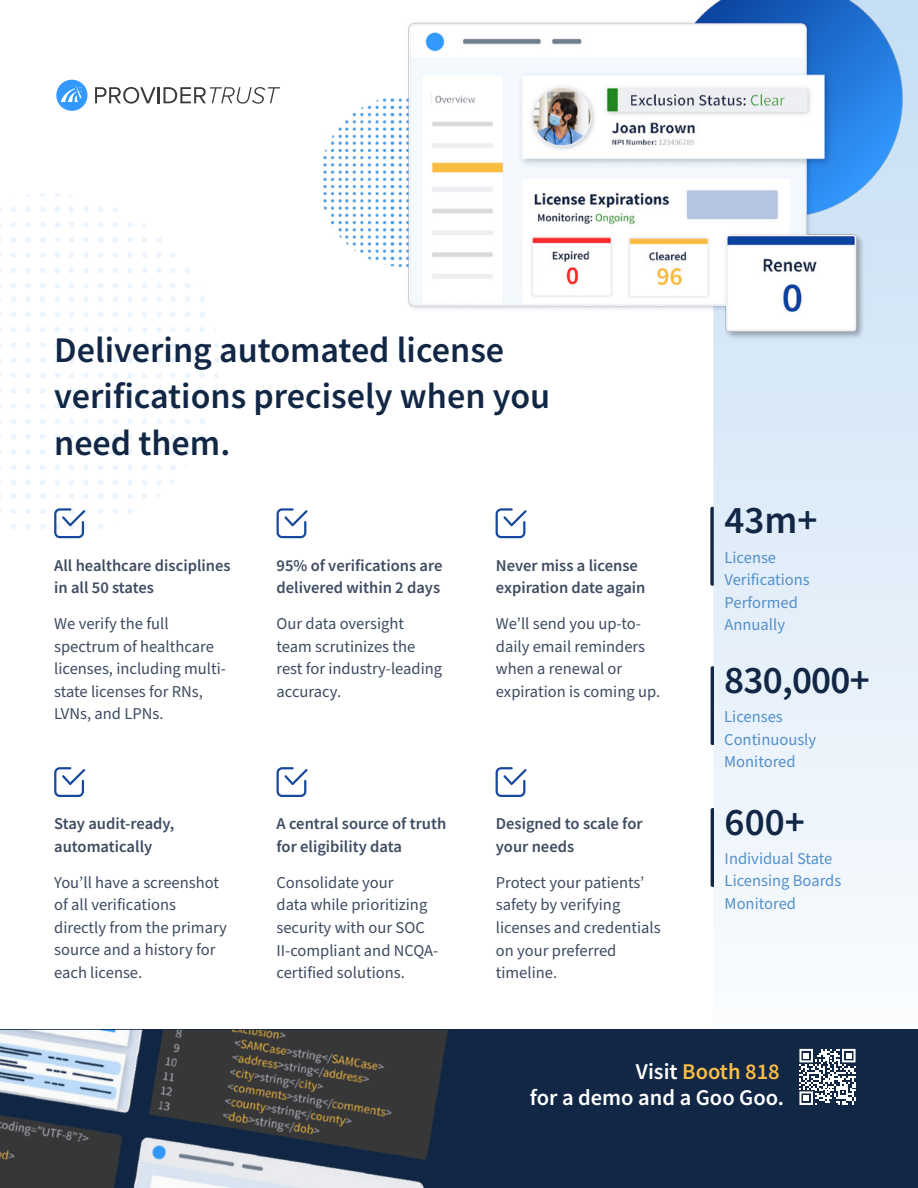
<style>
.page{position:relative;width:918px;height:1188px;background:#fff}
.page>*{position:absolute;margin:0;border:0;box-sizing:border-box;transform-origin:0 0}
.t1{font:600 39.15px "Source Sans Pro";letter-spacing:-.01em;color:#112745}
.t2{font:600 36px/46.7px "Source Sans Pro";color:#112745}
.t3{font:600 22.5px/25.5px "Source Sans Pro";color:#fff;text-align:right}
.t4{font:16.5px/22.5px "Source Sans Pro";color:#3e4b61}
.t5{font:600 16.5px/22.5px "Source Sans Pro";color:#3e4b61}
.t6{font:16.5px/22.5px "Source Sans Pro";color:#5490cc}
.s1{color:#fabc44}
</style>
<div class="page">
<svg style="left:713px;top:354px;width:205px;height:676px"></svg>
<div style="left:0;top:1030px;width:918px;height:158px;background:#112745"></div>
<svg style="left:799px;top:1049px;width:57px;height:56px"></svg>
<div style="left:56px;top:80px;width:31px;height:31px;background:#39f;border-radius:50%"></div>
<svg style="left:61px;top:85px;width:21px;height:17px"></svg>
<svg style="left:95px;top:87px;width:178px;height:17px"></svg>
<svg style="left:710px;top:507px;width:4px;height:79px"></svg>
<svg style="left:711px;top:666px;width:3px;height:79px"></svg>
<svg style="left:711px;top:808px;width:3px;height:79px"></svg>
<img style="left:273px;top:0;width:645px;height:354px">
<img style="left:0;top:1030px;width:448px;height:158px">
<svg style="left:496px;top:508px;width:31px;height:30px"></svg>
<svg style="left:496px;top:767px;width:31px;height:30px"></svg>
<svg style="left:277px;top:508px;width:31px;height:30px"></svg>
<svg style="left:277px;top:767px;width:31px;height:30px"></svg>
<svg style="left:0;top:193px;width:219px;height:345px"></svg>
<svg style="left:54px;top:767px;width:31px;height:30px"></svg>
<h2 class="t2" style="left:54px;top:326px;width:498px">Delivering automated license verifications precisely when you need them.</h2>
<p class="t5" style="left:54px;top:554px;width:178px">All healthcare disciplines in all 50 states</p>
<p class="t4" style="left:54px;top:613px;width:173px">We verify the full spectrum of healthcare licenses, including multi&shy;state licenses for RNs,<br>LVNs, and LPNs.</p>
<p class="t5" style="left:54px;top:812px;width:122px">Stay audit-ready, automatically</p>
<p class="t4" style="left:54px;top:872px;width:174px">You’ll have a screenshot of all verifications directly from the primary source and a history for each license.</p>
<p class="t5" style="left:277px;top:554px;width:167px">95% of verifications are delivered within 2 days</p>
<p class="t4" style="left:277px;top:613px;width:167px">Our data oversight team scrutinizes the rest for industry-leading accuracy.</p>
<p class="t5" style="left:277px;top:812px;width:171px">A central source of truth for eligibility data</p>
<p class="t4" style="left:277px;top:872px;width:163px">Consolidate your<br>data while prioritizing security with our SOC<br>II-compliant and NCQA&shy;certified solutions.</p>
<p class="t5" style="left:496px;top:554px;width:151px">Never miss a license expiration date again</p>
<p class="t4" style="left:496px;top:613px;width:166px">We’ll send you up-to&shy;daily email reminders when a renewal or expiration is coming up.</p>
<p class="t5" style="left:496px;top:812px;width:148px">Designed to scale for your needs</p>
<p class="t4" style="left:496px;top:872px;width:166px">Protect your patients’ safety by verifying licenses and credentials on your preferred timeline.</p>
<h1 class="t1" style="left:724px;top:495px;width:95px">43m+</h1>
<p class="t6" style="left:724px;top:546px;width:87px">License<br>Verifications<br>Performed<br>Annually</p>
<h1 class="t1" style="left:724px;top:654px;width:147px">830,000+</h1>
<p class="t6" style="left:724px;top:706px;width:94px">Licenses<br>Continuously<br>Monitored</p>
<h1 class="t1" style="left:725px;top:796px;width:82px">600+</h1>
<p class="t6" style="left:725px;top:848px;width:118px">Individual State<br>Licensing Boards<br>Monitored</p>
<h3 class="t3" style="left:530px;top:1059px;width:256px">Visit <span class="s1">Booth 818<br></span>for a demo and a Goo Goo.</h3>
</div>
